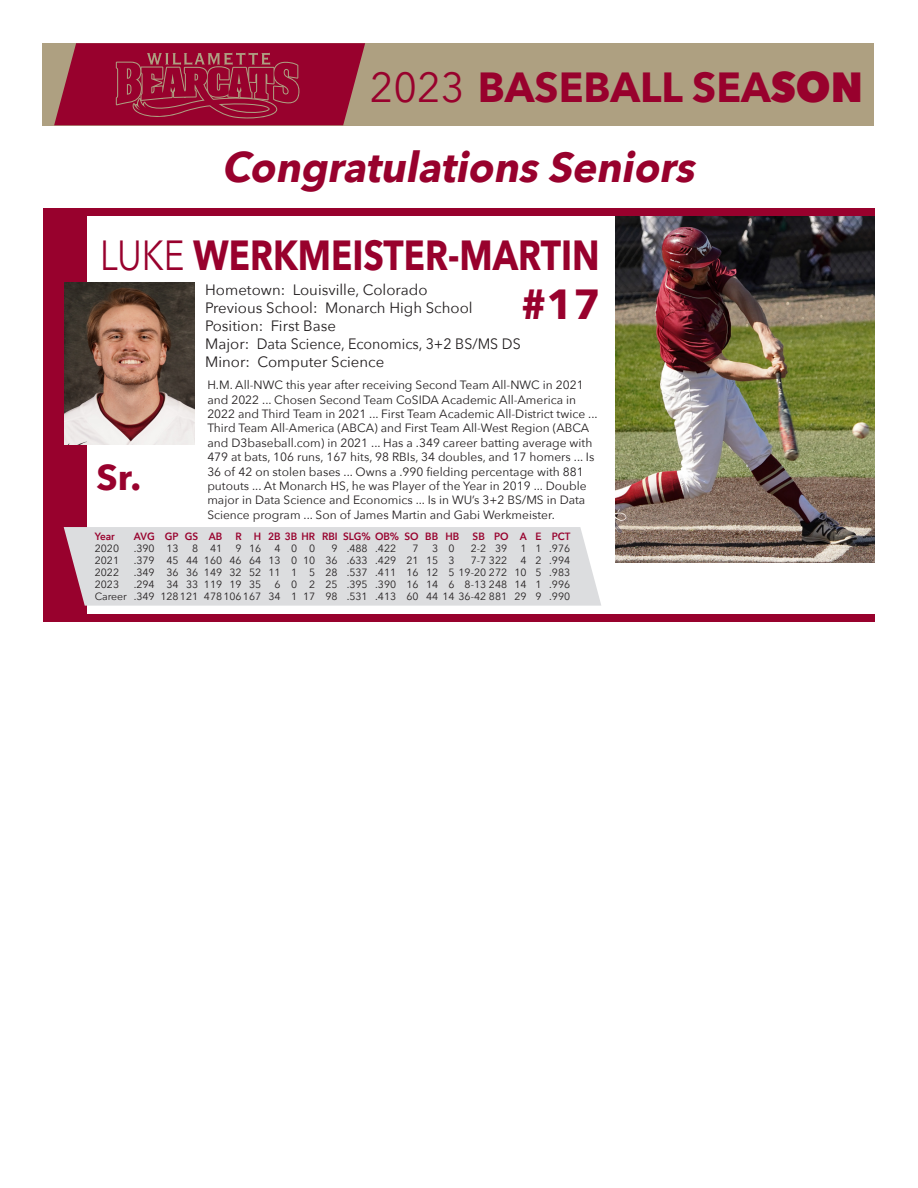
<style>
.page{position:relative;width:918px;height:1188px;background:#fff}
.page>*{position:absolute;margin:0;border:0;box-sizing:border-box;transform-origin:0 0}
.t1{font:italic 700 42px "Avenir Next";color:#98012d}
.Player__Name{font:700 42px "Avenir Next";color:#98012d;scale:.83 1}
.Player__Name-2{font:700 42px "Avenir Next";color:#98012d}
.t2{font:700 36px "Avenir Next";color:#98012d}
.Player__hometown{font:15px/18px "Avenir Next";color:#231f20}
.Player__Details{font:15px "Avenir Next";color:#231f20}
.t3{font:12px/14.4px "Avenir Next";color:#231f20}
.t4{font:10.5px "Avenir Next";color:#231f20}
.t5{font:600 10.5px "Avenir Next";color:#98012d;scale:.95 1}
.s1{font-weight:400}
.s2{font-weight:800}
</style>
<div class="page">
<div style="left:42px;top:43px;width:832px;height:82px;background:#aea081"></div>
<svg style="left:54px;top:43px;width:311px;height:82px;background:#9b1939"></svg>
<div style="left:43px;top:211px;width:43px;height:406px;background:#98012d"></div>
<img style="left:616px;top:216px;width:259px;height:346px">
<div style="left:43px;top:615px;width:832px;height:7px;background:#98012d"></div>
<img style="left:65px;top:283px;width:129px;height:162px">
<div style="left:64px;top:527px;width:537px;height:79px;background:#dcdddf"></div>
<div style="left:43px;top:208px;width:832px;height:8px;background:#98012d"></div>
<p class="Player__Name-2" style="left:370px;top:51px;width:495px"><span class="s1">2023</span> BASEBALL SEA<span class="s2">SON</span></p>
<p class="t1" style="left:221px;top:131px;width:487px">CongratulationsSeniors</p>
<p class="Player__Name" style="left:100px;top:219px;width:603px"><span class="s1">LUKE</span> WERKMEISTER-MARTIN</p>
<p class="Player__hometown" style="left:205px;top:280px;width:224px">Hometown: Louisville, Colorado</p>
<p class="Player__hometown" style="left:205px;top:298px;width:269px">Previous School: Monarch High School<br>Position: First Base</p>
<p class="Player__Details" style="left:205px;top:331px;width:317px">Major: Data Science, Economics, 3+2 BS/MS DS</p>
<p class="Player__Details" style="left:205px;top:349px;width:181px">Minor: Computer Science</p>
<p class="Player__Name-2" style="left:521px;top:268px;width:81px">#17</p>
<p class="t2" style="left:97px;top:447px;width:46px">Sr.</p>
<p class="t3" style="left:207px;top:377px;width:392px">H.M. All-NWC this year after receiving Second Team All-NWC in 2021 and 2022 ... Chosen Second Team CoSIDA Academic All-America in 2022 and Third Team in 2021 ... First Team Academic All-District twice ...<br>Third Team All-America (ABCA) and First Team All-West Region (ABCA and D3baseball.com) in 2021 ... Has a .349 career batting average with 479 at bats, 106 runs, 167 hits, 98 RBIs, 34 doubles, and 17 homers ... Is 36 of 42 on stolen bases ... Owns a .990 fielding percentage with 881 putouts ... At Monarch HS, he was Player of the Year in 2019 ... Double major in Data Science and Economics ... Is in WU’s 3+2 BS/MS in Data Science program ... Son of James Martin and Gabi Werkmeister.</p>
<p class="t5" style="left:95px;top:527px;width:23px">Year</p>
<p class="t5" style="left:134px;top:527px;width:94px">AVG GP GS AB</p>
<p class="t5" style="left:235px;top:527px;width:237px">R H 2B 3B HR RBI SLG% OB% SO BB HB</p>
<p class="t5" style="left:473px;top:527px;width:104px">SB PO A E PCT</p>
<p class="t4" style="left:95px;top:540px;width:26px">2020</p>
<p class="t4" style="left:134px;top:540px;width:47px">.390 13</p>
<p class="t4" style="left:192px;top:540px;width:32px">8 41</p>
<p class="t4" style="left:236px;top:540px;width:27px">9 16</p>
<p class="t4" style="left:275px;top:540px;width:42px">400</p>
<p class="t4" style="left:332px;top:540px;width:66px">9 .488 .422</p>
<p class="t4" style="left:413px;top:540px;width:8px">7</p>
<p class="t4" style="left:432px;top:540px;width:24px">3 0</p>
<p class="t4" style="left:471px;top:540px;width:38px">2-2 39</p>
<p class="t4" style="left:521px;top:540px;width:51px">1 1 .976</p>
<p class="t4" style="left:95px;top:552px;width:26px">2021</p>
<p class="t4" style="left:134px;top:552px;width:323px">.379 45 44 160 46 64 13 0 10 36 .633 .429 21 15 3</p>
<p class="t4" style="left:471px;top:552px;width:38px">7-7 322</p>
<p class="t4" style="left:521px;top:552px;width:51px">4 2 .994</p>
<p class="t4" style="left:95px;top:564px;width:26px">2022</p>
<p class="t4" style="left:134px;top:564px;width:438px">.349 36 36 149 32 52 11 1 5 28 .537 .411 16 12 5 19-20 272 10 5 .983</p>
<p class="t4" style="left:95px;top:576px;width:26px">2023</p>
<p class="t4" style="left:134px;top:576px;width:129px">.294 34 33 119 19 35</p>
<p class="t4" style="left:275px;top:576px;width:297px">6 0 2 25 .395 .390 16 14 6 8-13 248 14 1 .996</p>
<p class="t4" style="left:95px;top:588px;width:477px">Career .349 128121 478106167 34 1 17 98 .531 .413 60 44 14 36-42 881 29 9 .990</p>
</div>
